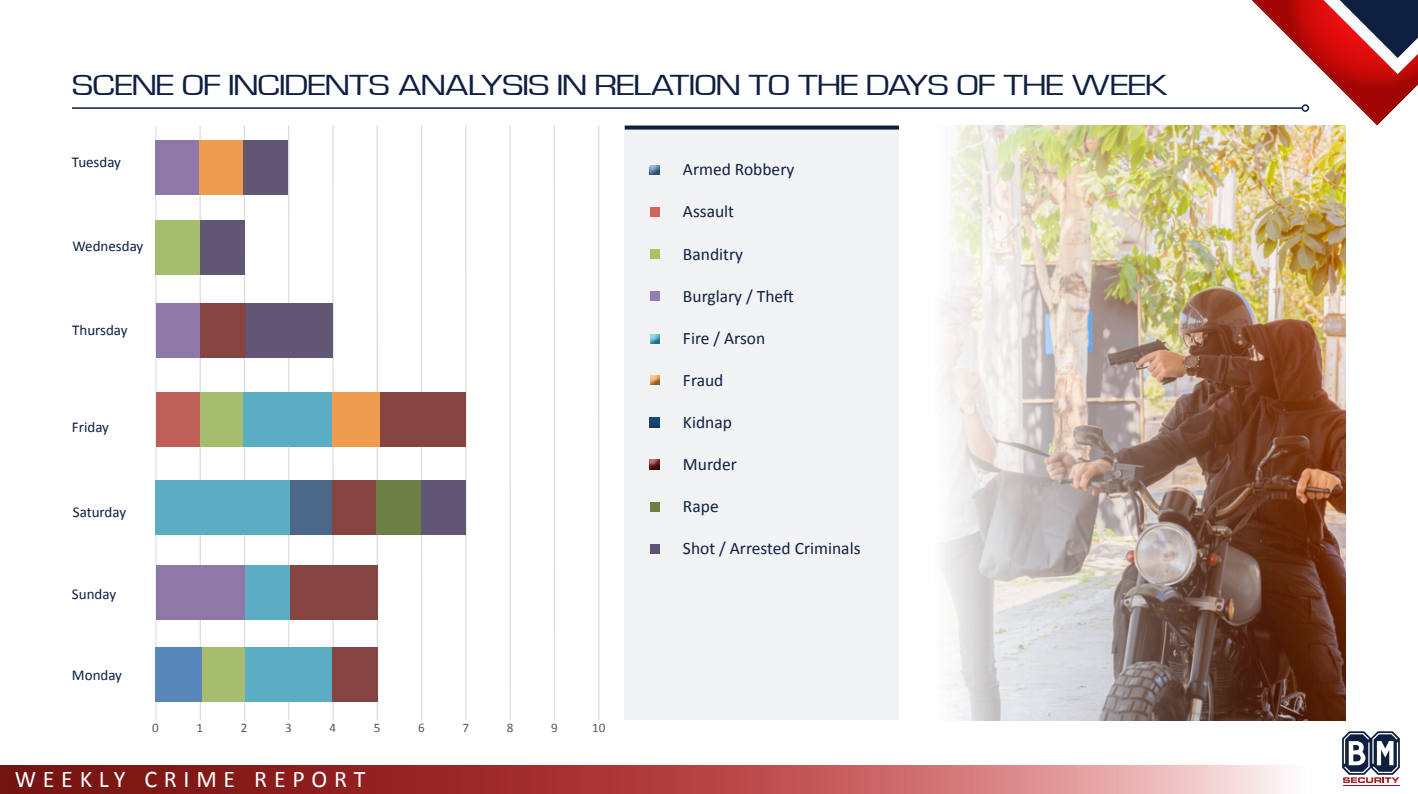
<style>
.page{position:relative;width:1418px;height:794px;background:#fff}
.page>*{position:absolute;margin:0;border:0;box-sizing:border-box;transform-origin:0 0}
.t1{font:30px "Waukegan LDO Extended";color:#0f1f42}
.t2{font:24px "Calibri";letter-spacing:.28em;color:#fff}
.t3{font:17.4px "Calibri";color:#0f1f42}
.t4{font:15px "Calibri";color:#0f1f42}
.t5{font:13px "Calibri";color:#57585a}
</style>
<div class="page">
<hr style="left:72px;top:107px;width:1230px;height:2px;background:#0f1f42">
<svg style="left:0;top:765px;width:1285px;height:29px;background:#b25352"></svg>
<svg style="left:1342px;top:731px;width:57px;height:52px"></svg>
<hr style="left:1342px;top:785px;width:57px;height:1px;background:#9e191d">
<svg style="left:1250px;top:0;width:167px;height:125px"></svg>
<div style="left:624px;top:125px;width:275px;height:595px;background:#f2f3f4"></div>
<svg style="left:624px;top:126px;width:275px;height:4px"></svg>
<hr style="left:155px;top:126px;width:2px;height:594px;background:#d4e5f5">
<hr style="left:244px;top:126px;width:1px;height:594px;background:#dcdddf">
<hr style="left:332px;top:125px;width:2px;height:595px;background:#dcdddf">
<hr style="left:421px;top:125px;width:1px;height:595px;background:#dcdddf">
<hr style="left:509px;top:125px;width:2px;height:595px;background:#dcdddf">
<hr style="left:598px;top:125px;width:1px;height:595px;background:#dcdddf">
<hr style="left:553px;top:125px;width:2px;height:595px;background:#dcdddf">
<hr style="left:465px;top:125px;width:1px;height:595px;background:#dcdddf">
<hr style="left:376px;top:125px;width:2px;height:595px;background:#dcdddf">
<hr style="left:288px;top:125px;width:1px;height:595px;background:#dcdddf">
<hr style="left:199px;top:126px;width:2px;height:594px;background:#dcdddf">
<div style="left:156px;top:140px;width:45px;height:55px;background:#8d78a8"></div>
<div style="left:199px;top:140px;width:45px;height:55px;background:#ee9c4e"></div>
<div style="left:244px;top:140px;width:44px;height:55px;background:#625675"></div>
<div style="left:156px;top:220px;width:45px;height:54px;background:#a6bd6f"></div>
<div style="left:200px;top:220px;width:44px;height:54px;background:#625675"></div>
<div style="left:156px;top:303px;width:43px;height:55px;background:#8d78a8"></div>
<div style="left:200px;top:303px;width:47px;height:55px;background:#854440"></div>
<div style="left:247px;top:303px;width:86px;height:55px;background:#625675"></div>
<div style="left:156px;top:392px;width:43px;height:55px;background:#be6059"></div>
<div style="left:200px;top:392px;width:44px;height:55px;background:#a6bd6f"></div>
<div style="left:378px;top:392px;width:88px;height:55px;background:#854440"></div>
<div style="left:243px;top:392px;width:89px;height:55px;background:#5aadc2"></div>
<div style="left:332px;top:392px;width:47px;height:55px;background:#ee9c4e"></div>
<div style="left:155px;top:480px;width:136px;height:54px;background:#5aadc2"></div>
<div style="left:290px;top:480px;width:44px;height:54px;background:#4b6888"></div>
<div style="left:332px;top:480px;width:44px;height:54px;background:#854440"></div>
<div style="left:376px;top:480px;width:45px;height:54px;background:#6d7f44"></div>
<div style="left:421px;top:480px;width:44px;height:54px;background:#625675"></div>
<div style="left:156px;top:565px;width:88px;height:55px;background:#8d78a8"></div>
<div style="left:289px;top:565px;width:89px;height:55px;background:#854440"></div>
<div style="left:156px;top:647px;width:46px;height:55px;background:#5886b6"></div>
<div style="left:243px;top:647px;width:89px;height:55px;background:#5aadc2"></div>
<div style="left:202px;top:647px;width:42px;height:55px;background:#a6bd6f"></div>
<div style="left:332px;top:647px;width:46px;height:55px;background:#854440"></div>
<div style="left:647px;top:163px;width:12px;height:13px;background:#231f20;opacity:.5"></div>
<svg style="left:650px;top:417px;width:9px;height:10px"></svg>
<div style="left:647px;top:458px;width:12px;height:13px;background:#231f20;opacity:.5"></div>
<div style="left:647px;top:333px;width:14px;height:12px;background:#231f20;opacity:.5"></div>
<div style="left:647px;top:375px;width:14px;height:12px;background:#231f20;opacity:.5"></div>
<div style="left:650px;top:207px;width:9px;height:9px;background:#d5655c"></div>
<div style="left:650px;top:249px;width:9px;height:9px;background:#a7c460"></div>
<div style="left:650px;top:502px;width:9px;height:9px;background:#6d7f44"></div>
<div style="left:650px;top:291px;width:9px;height:10px;background:#967cb6"></div>
<img style="left:943px;top:125px;width:402px;height:595px">
<div style="left:650px;top:544px;width:9px;height:9px;background:#605274"></div>
<div style="left:245px;top:565px;width:44px;height:55px;background:#5aadc2"></div>
<h1 class="t1" style="left:72px;top:69px;width:1097px">SCENE OF INCIDENTS ANALYSIS IN RELATION TO THE DAYS OF THE WEEK</h1>
<p class="t4" style="left:72px;top:153px;width:51px">Tuesday</p>
<p class="t4" style="left:73px;top:237px;width:72px">Wednesday</p>
<p class="t4" style="left:72px;top:320px;width:57px">Thursday</p>
<p class="t4" style="left:72px;top:418px;width:39px">Friday</p>
<p class="t4" style="left:73px;top:502px;width:55px">Saturday</p>
<p class="t4" style="left:72px;top:584px;width:46px">Sunday</p>
<p class="t4" style="left:72px;top:665px;width:52px">Monday</p>
<p class="t5" style="left:152px;top:719px;width:8px">0</p>
<p class="t5" style="left:196px;top:719px;width:8px">1</p>
<p class="t5" style="left:241px;top:719px;width:8px">2</p>
<p class="t5" style="left:285px;top:719px;width:8px">3</p>
<p class="t5" style="left:329px;top:719px;width:8px">4</p>
<p class="t5" style="left:374px;top:719px;width:8px">5</p>
<p class="t5" style="left:418px;top:719px;width:8px">6</p>
<p class="t5" style="left:462px;top:719px;width:8px">7</p>
<p class="t5" style="left:507px;top:719px;width:8px">8</p>
<p class="t5" style="left:551px;top:719px;width:8px">9</p>
<p class="t5" style="left:592px;top:719px;width:15px">10</p>
<h2 class="t2" style="left:15px;top:764px;width:352px">WEEKLY CRIME REPORT</h2>
<p class="t3" style="left:683px;top:158px;width:113px">Armed Robbery</p>
<p class="t3" style="left:683px;top:201px;width:53px">Assault</p>
<p class="t3" style="left:683px;top:243px;width:62px">Banditry</p>
<p class="t3" style="left:683px;top:285px;width:112px">Burglary / Theft</p>
<p class="t3" style="left:683px;top:327px;width:84px">Fire / Arson</p>
<p class="t3" style="left:683px;top:369px;width:42px">Fraud</p>
<p class="t3" style="left:683px;top:411px;width:50px">Kidnap</p>
<p class="t3" style="left:683px;top:453px;width:55px">Murder</p>
<p class="t3" style="left:683px;top:495px;width:37px">Rape</p>
<p class="t3" style="left:683px;top:537px;width:179px">Shot / Arrested Criminals</p>
</div>
